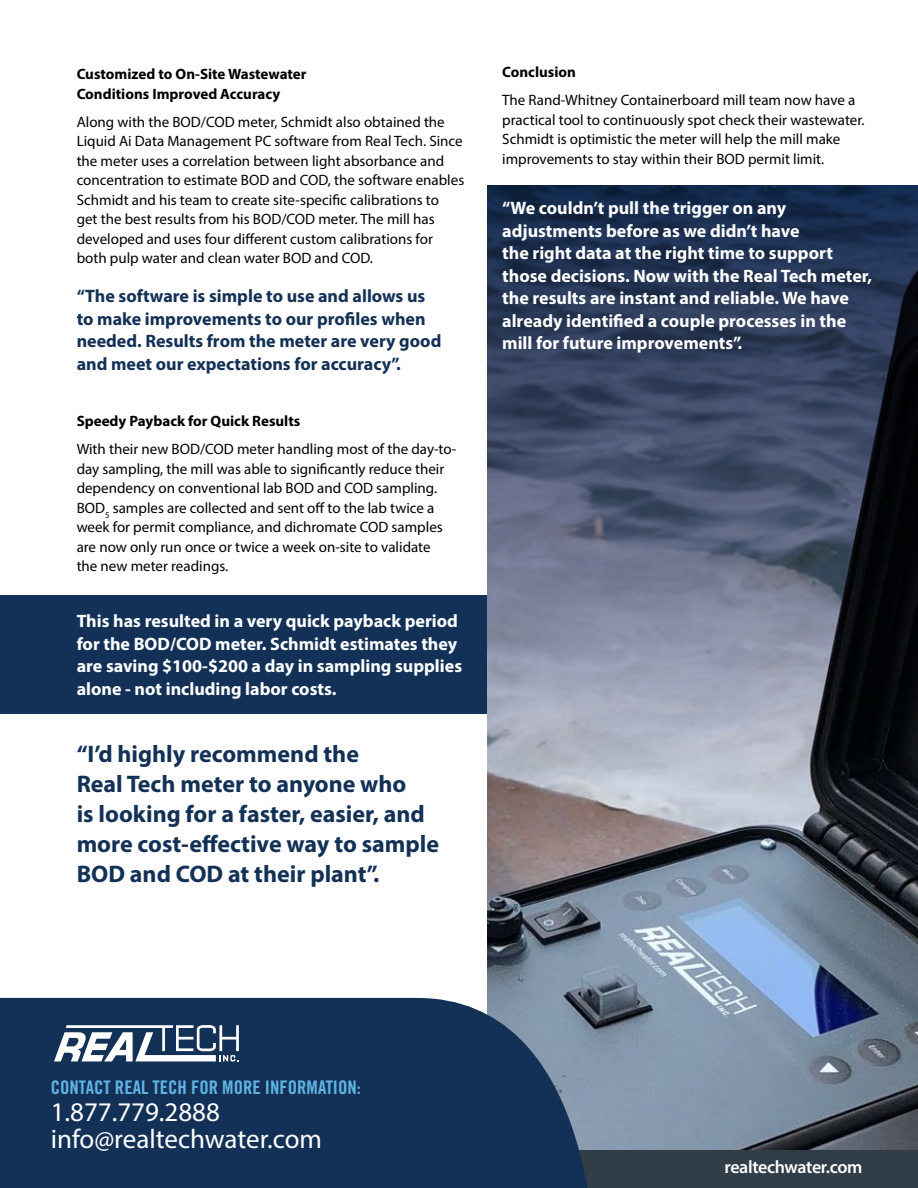
<style>
.page{position:relative;width:918px;height:1188px;background:#fff}
.page>*{position:absolute;margin:0;border:0;box-sizing:border-box;transform-origin:0 0}
.t1{font:27px/27px "Myriad Pro";color:#fff}
.t2{font:700 24px/30px "Myriad Pro";color:#133156}
.t3{font:18.75px "Trade Gothic LT Std Bd Cn 20";color:#5fb3e4}
.t4{font:700 18px/22.5px "Myriad Pro";color:#fff}
.t5{font:700 18px/22.5px "Myriad Pro";color:#133156}
.t6{font:600 18px "Myriad Pro";letter-spacing:-.025em;color:#fff}
.t7{font:15px/19.5px "Myriad Pro";color:#000}
.t8{font:700 15px/19.5px "Myriad Pro";color:#000}
</style>
<div class="page">
<div style="left:0;top:595px;width:490px;height:118px;background:#133156"></div>
<img style="left:594px;top:1002px;width:324px;height:149px">
<svg style="left:487px;top:186px;width:431px;height:816px;background:#576176"></svg>
<div style="left:235px;top:1151px;width:683px;height:37px;background:#313e48"></div>
<svg style="left:0;top:998px;width:594px;height:190px;background:#1c395d"></svg>
<svg style="left:54px;top:1025px;width:185px;height:36px"></svg>
<p class="t8" style="left:77px;top:64px;width:231px">Customized to On-Site Wastewater<br>Conditions Improved Accuracy</p>
<p class="t7" style="left:77px;top:112px;width:389px">Along with the BOD/COD meter, Schmidt also obtained the Liquid Ai Data Management PC software from Real Tech. Since the meter uses a correlation between light absorbance and concentration to estimate BOD and COD, the software enables Schmidt and his team to create site-specific calibrations to<br>get the best results from his BOD/COD meter. The mill has developed and uses four different custom calibrations for both pulp water and clean water BOD and COD.</p>
<p class="t5" style="left:77px;top:284px;width:366px">“The software is simple to use and allows us to make improvements to our profiles when needed. Results from the meter are very good and meet our expectations for accuracy”.</p>
<p class="t8" style="left:77px;top:411px;width:225px">Speedy Payback for Quick Results</p>
<p class="t7" style="left:77px;top:439px;width:381px">With their new BOD/COD meter handling most of the day-to&shy;day sampling, the mill was able to significantly reduce their dependency on conventional lab BOD and COD sampling.<br>BOD<sub>5</sub> samples are collected and sent off to the lab twice a week for permit compliance, and dichromate COD samples are now only run once or twice a week on-site to validate<br>the new meter readings.</p>
<p class="t4" style="left:77px;top:609px;width:387px">This has resulted in a very quick payback period for the BOD/COD meter. Schmidt estimates they are saving $100-$200 a day in sampling supplies alone - not including labor costs.</p>
<h2 class="t2" style="left:77px;top:738px;width:364px">“I’d highly recommend the<br>Real Tech meter to anyone who<br>is looking for a faster, easier, and more cost-effective way to sample<br>BOD and COD at their plant”.</h2>
<p class="t8" style="left:502px;top:62px;width:75px">Conclusion</p>
<p class="t7" style="left:502px;top:90px;width:364px">The Rand-Whitney Containerboard mill team now have a practical tool to continuously spot check their wastewater.<br>Schmidt is optimistic the meter will help the mill make improvements to stay within their BOD permit limit.</p>
<p class="t4" style="left:502px;top:197px;width:372px">“We couldn’t pull the trigger on any adjustments before as we didn’t have<br>the right data at the right time to support those decisions. Now with the Real Tech meter, the results are instant and reliable. We have already identified a couple processes in the mill for future improvements”.</p>
<p class="t3" style="left:51px;top:1075px;width:312px">CONTACT REAL TECH FOR MORE INFORMATION:</p>
<h1 class="t1" style="left:51px;top:1098px;width:273px">1.877.779.2888 info@realtechwater.com</h1>
<p class="t6" style="left:724px;top:1156px;width:139px">realtechwater.com</p>
</div>
